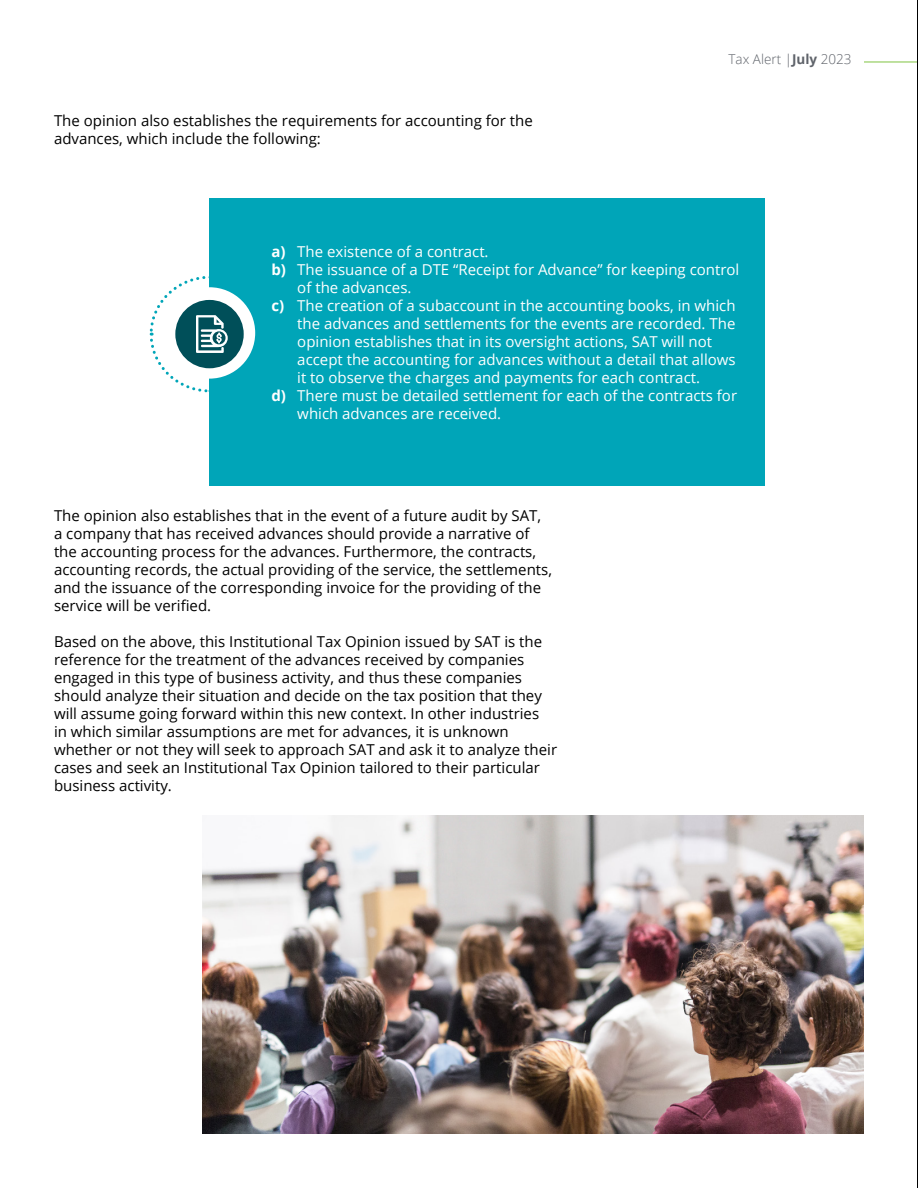
<style>
.page{position:relative;width:918px;height:1188px;background:#fff}
.page>*{position:absolute;margin:0;border:0;box-sizing:border-box;transform-origin:0 0}
.t1{font:15px/18px "Open Sans";color:#000}
.t2{font:15px/18px "Open Sans";color:#fff}
.t3{font:700 15px/18px "Open Sans";color:#fff}
.t4{font:300 13.5px "Open Sans";color:#5f636a}
.s1{font-weight:700}
</style>
<div class="page">
<hr style="left:864px;top:62px;width:54px;height:1px;background:#80c342">
<div style="left:210px;top:198px;width:555px;height:288px;background:#00a5b8"></div>
<svg style="left:149px;top:274px;width:107px;height:120px"></svg>
<img style="left:202px;top:815px;width:662px;height:319px">
<p class="t1" style="left:54px;top:111px;width:480px">The opinion also establishes the requirements for accounting for the advances, which include the following:</p>
<p class="t4" style="left:728px;top:50px;width:125px">Tax Alert |<span class="s1">July</span> 2023</p>
<p class="t3" style="left:271px;top:242px;width:16px">a) b)</p>
<p class="t3" style="left:271px;top:296px;width:14px">c)</p>
<p class="t3" style="left:271px;top:386px;width:16px">d)</p>
<p class="t2" style="left:297px;top:242px;width:444px">The existence of a contract.<br>The issuance of a DTE “Receipt for Advance” for keeping control of the advances.<br>The creation of a subaccount in the accounting books, in which the advances and settlements for the events are recorded. The opinion establishes that in its oversight actions, SAT will not accept the accounting for advances without a detail that allows it to observe the charges and payments for each contract.<br>There must be detailed settlement for each of the contracts for which advances are received.</p>
<p class="t1" style="left:54px;top:506px;width:500px">The opinion also establishes that in the event of a future audit by SAT, a company that has received advances should provide a narrative of the accounting process for the advances. Furthermore, the contracts, accounting records, the actual providing of the service, the settlements, and the issuance of the corresponding invoice for the providing of the service will be verified.</p>
<p class="t1" style="left:54px;top:632px;width:505px">Based on the above, this Institutional Tax Opinion issued by SAT is the reference for the treatment of the advances received by companies engaged in this type of business activity, and thus these companies should analyze their situation and decide on the tax position that they will assume going forward within this new context. In other industries<br>in which similar assumptions are met for advances, it is unknown whether or not they will seek to approach SAT and ask it to analyze their cases and seek an Institutional Tax Opinion tailored to their particular business activity.</p>
</div>
